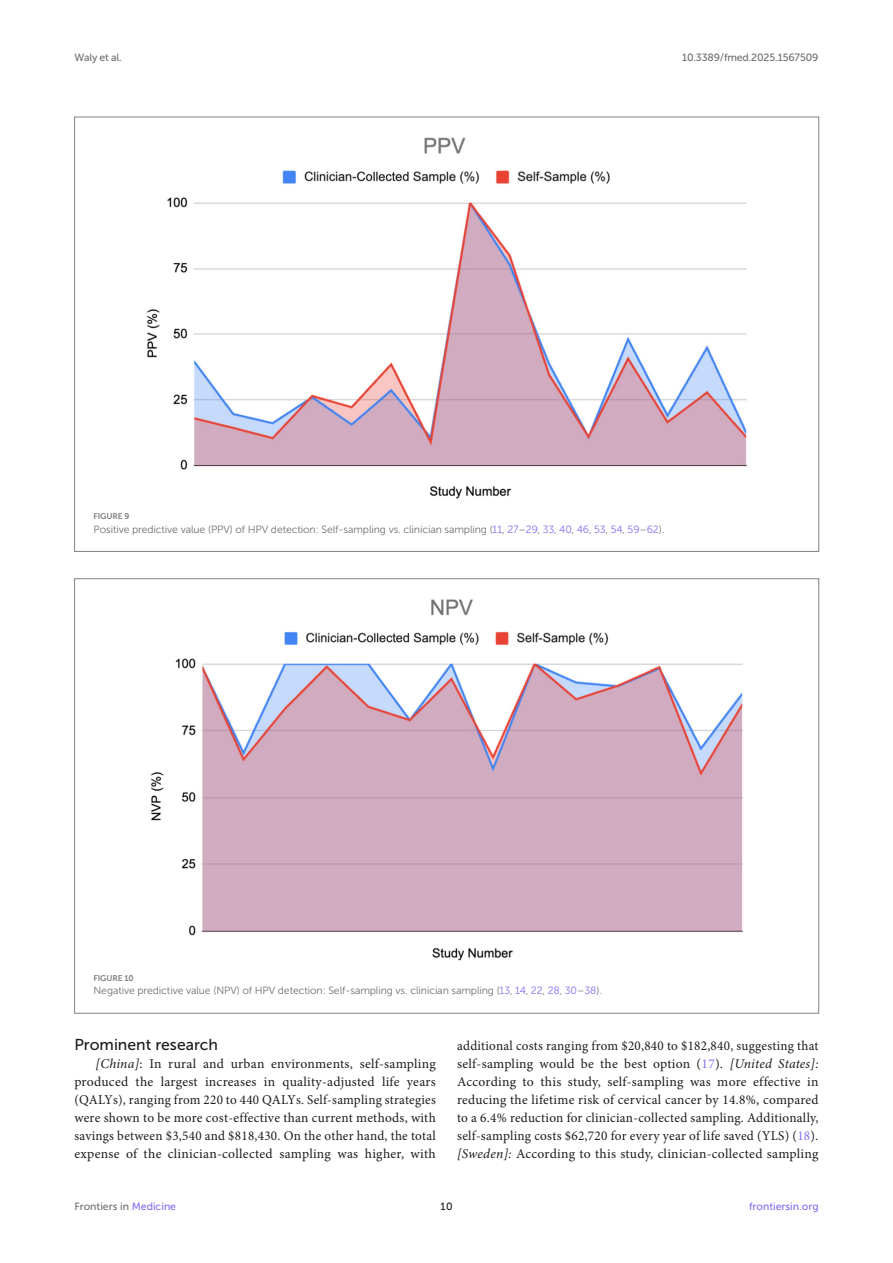
<style>
.page{position:relative;width:893px;height:1263px;background:#fff}
.page>*{position:absolute;margin:0;border:0;box-sizing:border-box;transform-origin:0 0}
.HEAD_3{font:15.75px "Museo Sans 500";color:#1b1c1b}
.TEXT{font:13.5px/18px "Minion Pro";letter-spacing:.02em;color:#1b1c1b;text-align:justify}
.FIG_LEG{font:10.5px "Museo Sans 300";letter-spacing:-.01em;color:#706f70}
.t1{font:10.5px "Museo Sans 500";letter-spacing:-.015em;color:#706f70}
.t2{font:10.5px "Museo Sans 500";color:#856df0}
.t3{font:10.5px "Museo Sans 500";color:#1b1c1b}
.FIG_HD{font:8.25px "Museo Sans 700";letter-spacing:-.01em;color:#7e7f7f}
.s1{color:#856df0}
.s2{font-style:italic}
</style>
<div class="page">
<img style="left:147px;top:137px;width:600px;height:362px">
<img style="left:151px;top:599px;width:592px;height:362px">
<p class="t1" style="left:74px;top:51px;width:49px">Waly et al.</p>
<p class="t1" style="left:682px;top:51px;width:138px">10.3389/fmed.2025.1567509</p>
<p class="FIG_HD" style="left:94px;top:511px;width:37px">FIGURE 9</p>
<p class="FIG_LEG" style="left:94px;top:523px;width:572px">Positive predictive value (PPV) of HPV detection: Self-sampling vs. clinician sampling (<span class="s1">11</span>, <span class="s1">27</span>–<span class="s1">29</span>, <span class="s1">33</span>, <span class="s1">40</span>, <span class="s1">46</span>, <span class="s1">53</span>, <span class="s1">54</span>, <span class="s1">59</span>–<span class="s1">62</span>).</p>
<p class="FIG_HD" style="left:94px;top:973px;width:42px">FIGURE 10</p>
<p class="FIG_LEG" style="left:94px;top:985px;width:510px">Negative predictive value (NPV) of HPV detection: Self-sampling vs. clinician sampling (<span class="s1">13</span>, <span class="s1">14</span>, <span class="s1">22</span>, <span class="s1">28</span>, <span class="s1">30</span>–<span class="s1">38</span>).</p>
<p class="HEAD_3" style="left:74px;top:1036px;width:145px">Prominent research</p>
<p class="TEXT" style="left:74px;top:1055px;width:363px;text-indent:21px"><span class="s2">[China]</span>: In rural and urban environments, self-sampling produced the largest increases in quality-adjusted life years (QALYs), ranging from 220 to 440 QALYs. Self-sampling strategies were shown to be more cost-effective than current methods, with savings between $3,540 and $818,430. On the other hand, the total expense of the clinician-collected sampling was higher, with</p>
<p class="TEXT" style="left:457px;top:1037px;width:363px">additional costs ranging from $20,840 to $182,840, suggesting that self-sampling would be the best option (<span class="s1">17</span>)<span class="s2">. [United States]:<br></span>According to this study, self-sampling was more effective in reducing the lifetime risk of cervical cancer by 14.8%, compared to a 6.4% reduction for clinician-collected sampling. Additionally, self-sampling costs $62,720 for every year of life saved (YLS) (<span class="s1">18</span>)<span class="s2">. [Sweden]:</span> According to this study, clinician-collected sampling</p>
<p class="t1" style="left:74px;top:1200px;width:103px">Frontiers in <span class="s1">Medicine</span></p>
<p class="t3" style="left:440px;top:1200px;width:14px">10</p>
<p class="t2" style="left:749px;top:1200px;width:71px">frontiersin.org</p>
</div>
